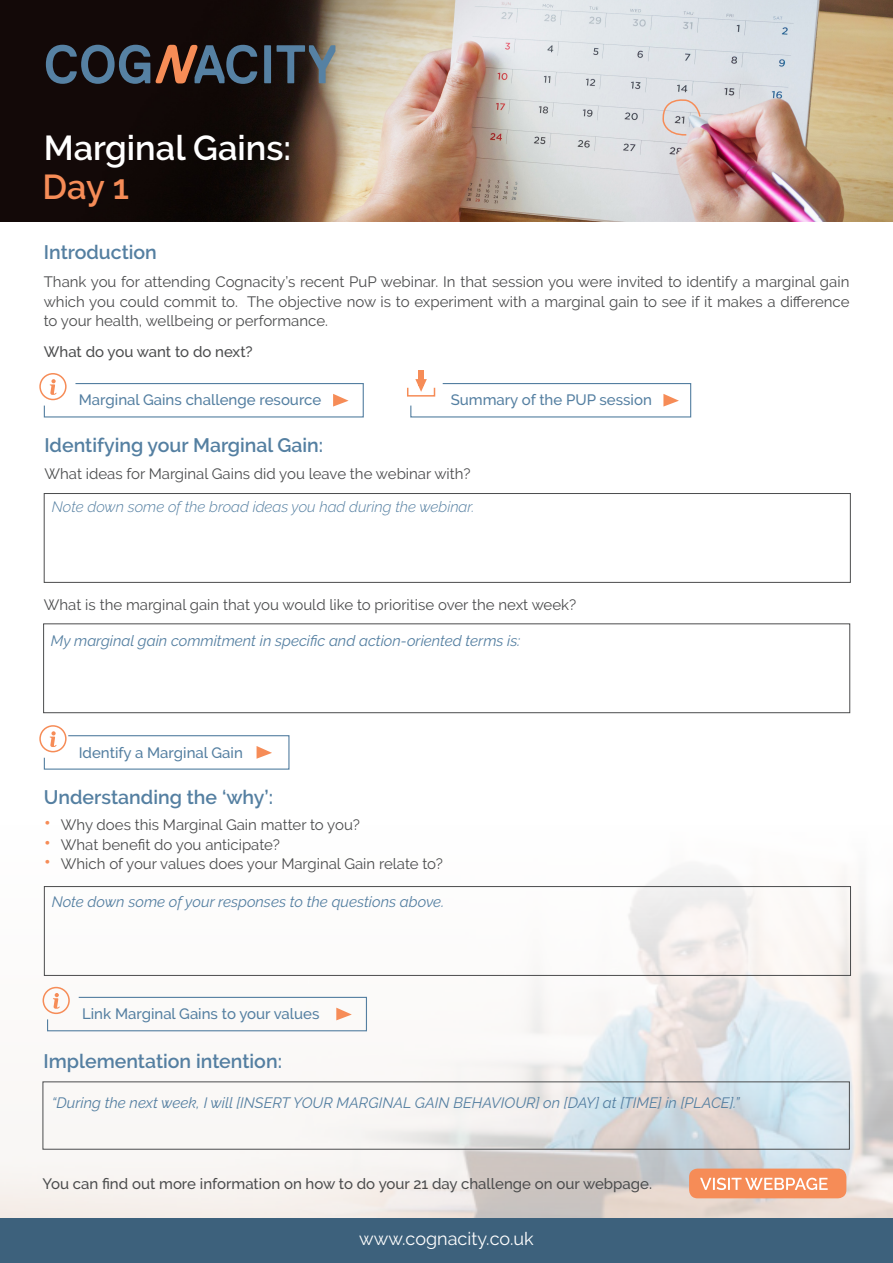
<style>
.page{position:relative;width:893px;height:1263px;background:#fff}
.page>*{position:absolute;margin:0;border:0;box-sizing:border-box;transform-origin:0 0}
.t1{font:600 34.5px "Raleway";color:#fff}
.t2{font:600 34.5px "Raleway";color:#f68c57}
.t3{font:600 19.5px "Raleway";color:#547fa1}
.t4{font:18px "Raleway";color:#fff}
.t5{font:15px/19.5px "Raleway";color:#4b4c4d}
.t6{font:italic 15px "Raleway";color:#547fa1}
.t7{font:500 15px "Raleway";color:#547fa1}
.t8{font:500 15px "Raleway";color:#4b4c4d}
.t9{font:italic 300 15px "Raleway";color:#547fa1}
.s1{font-size:21px;color:#f68c57}
</style>
<div class="page">
<img style="left:0;top:868px;width:893px;height:350px">
<img style="left:0;top:0;width:893px;height:221px">
<div style="left:0;top:1218px;width:893px;height:45px;background:#3d617c"></div>
<svg style="left:661px;top:96px;width:40px;height:61px;background:#dbd2d2"></svg>
<div style="left:44px;top:493px;width:807px;height:90px;border:1px solid #4b4c4d"></div>
<div style="left:44px;top:886px;width:807px;height:90px;border:1px solid #4b4c4d"></div>
<div style="left:43px;top:623px;width:807px;height:90px;border:1px solid #4b4c4d"></div>
<svg style="left:264px;top:45px;width:7px;height:38px"></svg>
<svg style="left:277px;top:45px;width:58px;height:38px;background:#485056"></svg>
<svg style="left:46px;top:45px;width:211px;height:39px;background:#3f3f46"></svg>
<div style="left:689px;top:1168px;width:157px;height:30px;background:#f68c57;border-radius:9px"></div>
<svg style="left:700px;top:1178px;width:128px;height:12px"></svg>
<div style="left:39px;top:373px;width:28px;height:27px;border:2px solid #f68c57;border-radius:50%"></div>
<svg style="left:43px;top:379px;width:321px;height:39px"></svg>
<div style="left:43px;top:987px;width:27px;height:27px;border:2px solid #f68c57;border-radius:50%"></div>
<svg style="left:46px;top:993px;width:322px;height:39px"></svg>
<div style="left:39px;top:725px;width:28px;height:27px;border:2px solid #f68c57;border-radius:50%"></div>
<svg style="left:43px;top:731px;width:247px;height:39px"></svg>
<div style="left:418px;top:370px;width:6px;height:16px;background:#f68c57"></div>
<svg style="left:410px;top:379px;width:282px;height:39px"></svg>
<div style="left:407px;top:387px;width:28px;height:10px;border:2px solid #f68c57"></div>
<p class="t1" style="left:44px;top:128px;width:249px">Marginal Gains:</p>
<p class="t2" style="left:43px;top:167px;width:88px">Day 1</p>
<p class="t3" style="left:44px;top:241px;width:114px">Introduction</p>
<p class="t5" style="left:44px;top:272px;width:807px">Thank you for attending Cognacity’s recent PuP webinar. In that session you were invited to identify a marginal gain which you could commit to. The objective now is to experiment with a marginal gain to see if it makes a difference</p>
<p class="t5" style="left:44px;top:311px;width:286px">to your health, wellbeing or performance.</p>
<p class="t8" style="left:44px;top:343px;width:211px">What do you want to do next?</p>
<p class="t7" style="left:79px;top:391px;width:244px">Marginal Gains challenge resource</p>
<p class="t3" style="left:44px;top:434px;width:280px">Identifying your Marginal Gain:</p>
<p class="t7" style="left:451px;top:391px;width:203px">Summary of the PUP session</p>
<p class="t5" style="left:44px;top:464px;width:428px">What ideas for Marginal Gains did you leave the webinar with?</p>
<p class="t9" style="left:52px;top:498px;width:424px">Note down some of the broad ideas you had during the webinar.</p>
<p class="t5" style="left:44px;top:595px;width:534px">What is the marginal gain that you would like to prioritise over the next week?</p>
<p class="t6" style="left:51px;top:632px;width:471px">My marginal gain commitment in specific and action-oriented terms is:</p>
<p class="t7" style="left:79px;top:743px;width:165px">Identify a Marginal Gain</p>
<p class="t3" style="left:44px;top:786px;width:231px">Understanding the ‘why’:</p>
<p class="t5" style="left:44px;top:815px;width:318px"><span class="s1">•</span> Why does this Marginal Gain matter to you?</p>
<p class="t5" style="left:44px;top:834px;width:238px"><span class="s1">•</span> What benefit do you anticipate?</p>
<p class="t5" style="left:44px;top:854px;width:401px"><span class="s1">•</span> Which of your values does your Marginal Gain relate to?</p>
<p class="t6" style="left:52px;top:893px;width:394px">Note down some of your responses to the questions above.</p>
<p class="t7" style="left:82px;top:1005px;width:239px">Link Marginal Gains to your values</p>
<p class="t3" style="left:44px;top:1050px;width:240px">Implementation intention:</p>
<p class="t6" style="left:52px;top:1094px;width:689px">“During the next week, I will [INSERT YOUR MARGINAL GAIN BEHAVIOUR] on [DAY] at [TIME] in [PLACE].”</p>
<p class="t8" style="left:43px;top:1175px;width:611px">You can find out more information on how to do your 21 day challenge on our webpage.</p>
<p class="t4" style="left:359px;top:1228px;width:176px">www.cognacity.co.uk</p>
</div>
